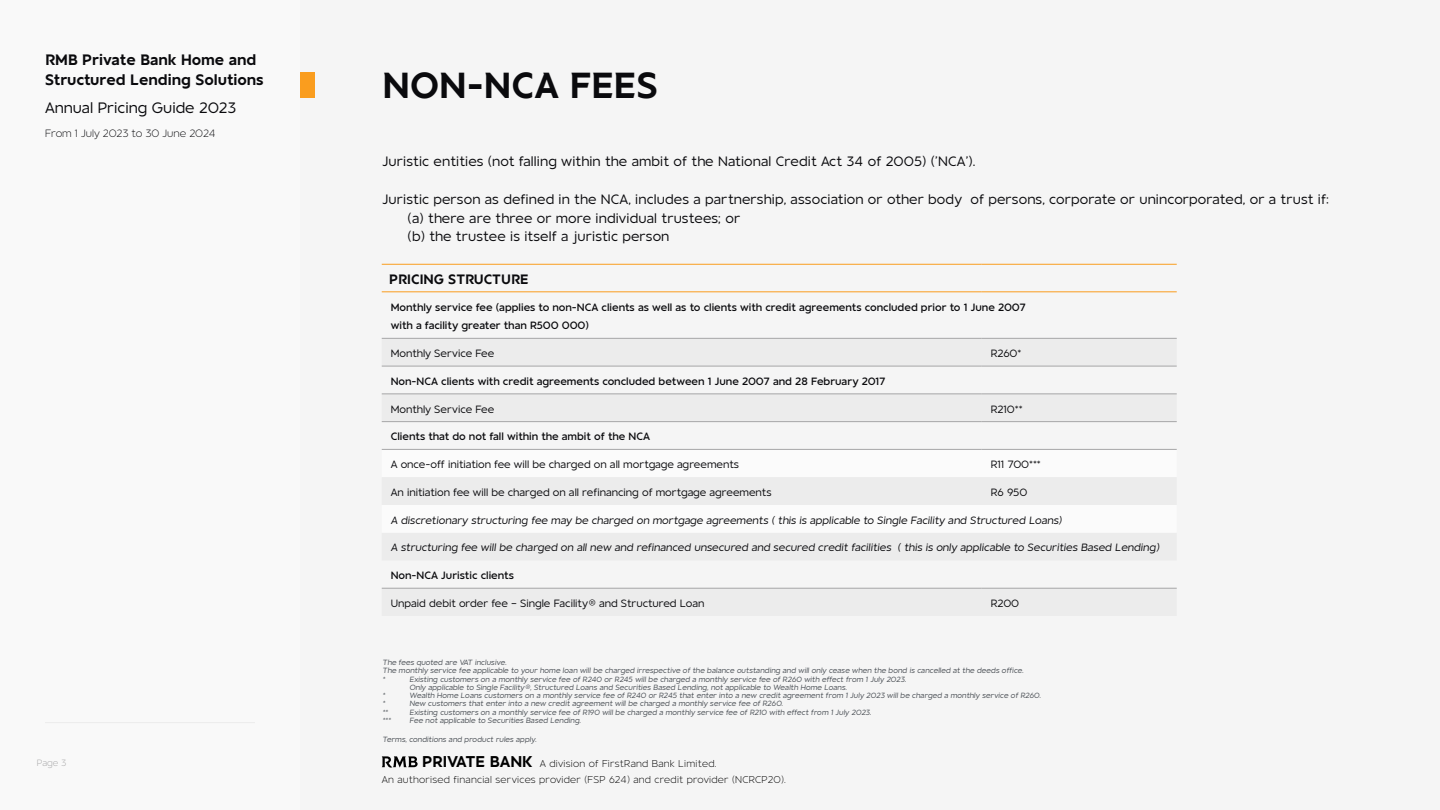
<style>
.page{position:relative;width:1440px;height:810px;background:#fff}
.page>*{position:absolute;margin:0;border:0;box-sizing:border-box;transform-origin:0 0}
.t1{font:36px "RMB Sans Display";color:#0a0a0d}
.t2{font:15px/19.5px "RMB Sans Display";color:#0a0a0d}
.t3{font:15px "RMB Sans";color:#0a0a0d}
.t4{font:13.5px/18.8px "RMB Sans";letter-spacing:.01em;color:#0a0a0d}
.t5{font:13.5px "RMB Sans Display";color:#0a0a0d}
.t6{font:700 10.5px/18.8px "RMB Sans";color:#0a0a0d}
.t7{font:italic 10.5px "RMB Sans";color:#0a0a0d}
.t8{font:10.5px "RMB Sans";color:#0a0a0d}
.t9{font:300 10.5px "RMB Sans";color:#0a0a0d}
.t10{font:300 9.75px/16px "RMB Sans";letter-spacing:.025em;color:#000}
.t11{font:300 9px "RMB Sans";color:#a6a6a7}
.t12{font:italic 7.5px/8.2px "RMB Sans";color:#4a4f55}
.s1{font-weight:800;font-size:15.52px}
</style>
<div class="page">
<div style="left:300px;top:0;width:1140px;height:810px;background:#f5f5f5"></div>
<div style="left:0;top:0;width:300px;height:810px;background:#f9f9f9"></div>
<hr style="left:45px;top:722px;width:210px;height:1px;background:#ececec">
<svg style="left:382px;top:756px;width:36px;height:12px"></svg>
<div style="left:300px;top:72px;width:15px;height:26px;background:#fa9d1e"></div>
<svg style="left:382px;top:365px;width:795px;height:58px;fill:#ececec"></svg>
<svg style="left:382px;top:587px;width:795px;height:1px"></svg>
<hr style="left:382px;top:588px;width:600px;height:1px;background:#a6a6a7">
<hr style="left:982px;top:588px;width:195px;height:1px;background:#a6a6a7">
<hr style="left:382px;top:421px;width:600px;height:1px;background:#a6a6a7">
<hr style="left:982px;top:421px;width:195px;height:1px;background:#a6a6a7">
<hr style="left:382px;top:449px;width:600px;height:1px;background:#a6a6a7">
<hr style="left:982px;top:449px;width:195px;height:1px;background:#a6a6a7">
<hr style="left:382px;top:393px;width:600px;height:1px;background:#a6a6a7">
<hr style="left:982px;top:393px;width:195px;height:1px;background:#a6a6a7">
<hr style="left:382px;top:264px;width:600px;height:1px;background:#fa9d1e">
<hr style="left:982px;top:264px;width:195px;height:1px;background:#fa9d1e">
<hr style="left:382px;top:291px;width:600px;height:1px;background:#fa9d1e">
<hr style="left:982px;top:291px;width:195px;height:1px;background:#fa9d1e">
<hr style="left:382px;top:338px;width:600px;height:1px;background:#a6a6a7">
<hr style="left:382px;top:366px;width:600px;height:1px;background:#a6a6a7">
<hr style="left:982px;top:338px;width:195px;height:1px;background:#a6a6a7">
<hr style="left:982px;top:366px;width:195px;height:1px;background:#a6a6a7">
<h2 class="t2" style="left:45px;top:50px;width:220px">RMB Private Bank Home and<br>Structured Lending Solutions</h2>
<h2 class="t3" style="left:45px;top:99px;width:193px">Annual Pricing Guide 2023</h2>
<h3 class="t9" style="left:45px;top:127px;width:172px">From 1 July 2023 to 30 June 2024</h3>
<p class="t11" style="left:37px;top:758px;width:31px">Page 3</p>
<h1 class="t1" style="left:382px;top:64px;width:277px">NON-NCA FEES</h1>
<h3 class="t4" style="left:382px;top:152px;width:595px">Juristic entities (not falling within the ambit of the National Credit Act 34 of 2005) ('NCA').</h3>
<p class="t4" style="left:408px;top:190px;width:923px;text-indent:-25px">Juristic person as defined in the NCA, includes a partnership, association or other body of persons, corporate or unincorporated, or a trust if: (a) there are three or more individual trustees; or<br>(b) the trustee is itself a juristic person</p>
<h3 class="t5" style="left:389px;top:272px;width:141px">PRICING STRUCTURE</h3>
<h3 class="t6" style="left:391px;top:298px;width:636px">Monthly service fee (applies to non-NCA clients as well as to clients with credit agreements concluded prior to 1 June 2007 with a facility greater than R500 000)</h3>
<h3 class="t8" style="left:391px;top:347px;width:105px">Monthly Service Fee</h3>
<h3 class="t8" style="left:991px;top:347px;width:32px">R260*</h3>
<h3 class="t6" style="left:391px;top:372px;width:496px">Non-NCA clients with credit agreements concluded between 1 June 2007 and 28 February 2017</h3>
<h3 class="t8" style="left:391px;top:403px;width:105px">Monthly Service Fee</h3>
<h3 class="t8" style="left:991px;top:403px;width:34px">R210**</h3>
<h3 class="t6" style="left:391px;top:427px;width:261px">Clients that do not fall within the ambit of the NCA</h3>
<h3 class="t8" style="left:391px;top:458px;width:350px">A once-off initiation fee will be charged on all mortgage agreements</h3>
<h3 class="t8" style="left:991px;top:458px;width:52px">R11 700***</h3>
<h3 class="t8" style="left:391px;top:486px;width:382px">An initiation fee will be charged on all refinancing of mortgage agreements</h3>
<h3 class="t8" style="left:991px;top:486px;width:38px">R6 950</h3>
<h3 class="t7" style="left:391px;top:514px;width:673px">A discretionary structuring fee may be charged on mortgage agreements ( this is applicable to Single Facility and Structured Loans)</h3>
<h3 class="t7" style="left:391px;top:542px;width:770px">A structuring fee will be charged on all new and refinanced unsecured and secured credit facilities ( this is only applicable to Securities Based Lending)</h3>
<h3 class="t6" style="left:391px;top:566px;width:125px">Non-NCA Juristic clients</h3>
<h3 class="t8" style="left:391px;top:597px;width:315px">Unpaid debit order fee – Single Facility® and Structured Loan</h3>
<h3 class="t8" style="left:991px;top:597px;width:30px">R200</h3>
<p class="t12" style="left:382px;top:659px;width:643px">The fees quoted are VAT inclusive.<br>The monthly service fee applicable to your home loan will be charged irrespective of the balance outstanding and will only cease when the bond is cancelled at the deeds office. *</p>
<p class="t12" style="left:410px;top:675px;width:498px">Existing customers on a monthly service fee of R240 or R245 will be charged a monthly service fee of R260 with effect from 1 July 2023.<br>Only applicable to Single Facility®, Structured Loans and Securities Based Lending, not applicable to Wealth Home Loans.</p>
<p class="t12" style="left:382px;top:692px;width:4px">*</p>
<p class="t12" style="left:410px;top:692px;width:633px">Wealth Home Loans customers on a monthly service fee of R240 or R245 that enter into a new credit agreement from 1 July 2023 will be charged a monthly service of R260.</p>
<p class="t12" style="left:382px;top:700px;width:4px">*</p>
<p class="t12" style="left:410px;top:700px;width:375px">New customers that enter into a new credit agreement will be charged a monthly service fee of R260.</p>
<p class="t12" style="left:382px;top:708px;width:7px">**</p>
<p class="t12" style="left:410px;top:708px;width:463px">Existing customers on a monthly service fee of R190 will be charged a monthly service fee of R210 with effect from 1 July 2023.</p>
<p class="t12" style="left:382px;top:716px;width:10px">***</p>
<p class="t12" style="left:410px;top:716px;width:173px">Fee not applicable to Securities Based Lending.</p>
<p class="t12" style="left:382px;top:735px;width:156px">Terms, conditions and product rules apply.</p>
<h3 class="t10" style="left:382px;top:756px;width:406px;text-indent:40px"><span class="s1">PRIVATE BANK</span> A division of FirstRand Bank Limited.<br>An authorised financial services provider (FSP 624) and credit provider (NCRCP20).</h3>
</div>
